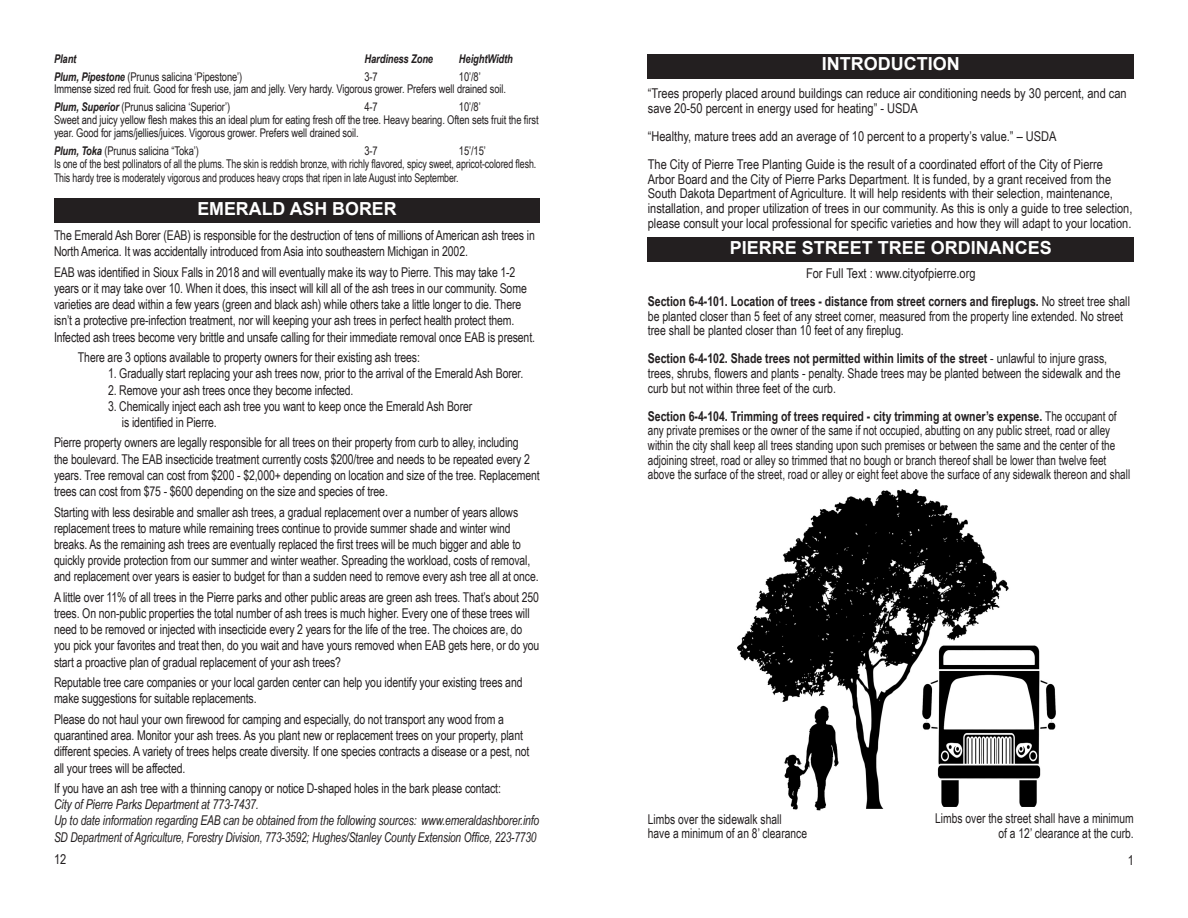
<style>
.page{position:relative;width:1188px;height:918px;background:#fff}
.page>*{position:absolute;margin:0;border:0;box-sizing:border-box;transform-origin:0 0}
.t1{font:700 18px "Arial";color:#fff}
.t2{font:13.5px/16.2px "Arial Narrow";letter-spacing:-.01em;color:#231f20;scale:.95 1}
.t3{font:13.5px/14.5px "Arial Narrow";letter-spacing:-.01em;color:#231f20}
.t4{font:13.5px/16.2px "Arial Narrow";letter-spacing:-.01em;color:#231f20;scale:.94 1}
.t5{font:13.5px/14.7px "Arial Narrow";letter-spacing:-.01em;color:#231f20;scale:.9 1}
.t6{font:italic 13.5px/16.2px "Arial Narrow";letter-spacing:-.01em;color:#231f20;scale:.95 1}
.t7{font:700 13.5px/28.2px "Arial Narrow";color:#231f20;text-align:center;scale:.95 1}
.t8{font:13.5px/14.2px "Arial Narrow";letter-spacing:-.01em;color:#231f20;scale:.93 1}
.t9{font:12px/12.8px "Arial Narrow";letter-spacing:-.01em;color:#231f20;scale:.95 1}
.t10{font:12px "Arial Narrow";letter-spacing:-.01em;color:#231f20;scale:.9 1}
.t11{font:italic 700 12px "Arial Narrow";letter-spacing:-.01em;color:#231f20;scale:.95 1}
.s1{font-weight:700;font-style:italic}
.s2{font-weight:400}
.s3{font-weight:700}
</style>
<div class="page">
<div style="left:54px;top:198px;width:486px;height:24px;background:#231f20"></div>
<div style="left:648px;top:54px;width:486px;height:25px;background:#231f20"></div>
<div style="left:648px;top:237px;width:486px;height:25px;background:#231f20"></div>
<img style="left:737px;top:489px;width:319px;height:322px">
<p class="t11" style="left:54px;top:49px;width:25px">Plant</p>
<p class="t11" style="left:365px;top:49px;width:74px">Hardiness Zone</p>
<p class="t11" style="left:459px;top:49px;width:58px">HeightWidth</p>
<p class="t9" style="left:54px;top:70px;width:200px"><span class="s1">Plum, Pipestone</span> (Prunus salicina ‘Pipestone’)</p>
<p class="t9" style="left:365px;top:70px;width:15px">3-7</p>
<p class="t9" style="left:54px;top:70px;width:477px;text-indent:405px">10’/8’<br>Immense sized red fruit. Good for fresh use, jam and jelly. Very hardy. Vigorous grower. Prefers well drained soil.</p>
<p class="t9" style="left:54px;top:100px;width:187px"><span class="s1">Plum, Superior</span> (Prunus salicina ‘Superior’)</p>
<p class="t9" style="left:365px;top:100px;width:15px">4-7</p>
<p class="t9" style="left:54px;top:100px;width:512px;text-indent:405px">10’/8’<br>Sweet and juicy yellow flesh makes this an ideal plum for eating fresh off the tree. Heavy bearing. Often sets fruit the first year. Good for jams/jellies/juices. Vigorous grower. Prefers well drained soil.</p>
<p class="t9" style="left:54px;top:144px;width:154px"><span class="s1">Plum, Toka</span> (Prunus salicina “Toka’)</p>
<p class="t9" style="left:365px;top:144px;width:15px">3-7</p>
<p class="t9" style="left:54px;top:144px;width:509px;text-indent:405px">15’/15’<br>Is one of the best pollinators of all the plums. The skin is reddish bronze, with richly flavored, spicy sweet, apricot-colored flesh.</p>
<p class="t10" style="left:54px;top:169px;width:451px">This hardy tree is moderately vigorous and produces heavy crops that ripen in late August into September.</p>
<h1 class="t1" style="left:197px;top:196px;width:201px">EMERALD ASH BORER</h1>
<p class="t2" style="left:54px;top:227px;width:508px">The Emerald Ash Borer (EAB) is responsible for the destruction of tens of millions of American ash trees in<br>North America. It was accidentally introduced from Asia into southeastern Michigan in 2002.</p>
<p class="t2" style="left:54px;top:263px;width:508px">EAB was identified in Sioux Falls in 2018 and will eventually make its way to Pierre. This may take 1-2 years or it may take over 10. When it does, this insect will kill all of the ash trees in our community. Some varieties are dead within a few years (green and black ash) while others take a little longer to die. There isn’t a protective pre-infection treatment, nor will keeping your ash trees in perfect health protect them.<br>Infected ash trees become very brittle and unsafe calling for their immediate removal once EAB is present.</p>
<p class="t2" style="left:78px;top:349px;width:362px">There are 3 options available to property owners for their existing ash trees:</p>
<p class="t2" style="left:108px;top:365px;width:439px">1. Gradually start replacing your ash trees now, prior to the arrival of the Emerald Ash Borer.</p>
<p class="t2" style="left:108px;top:381px;width:260px">2. Remove your ash trees once they become infected.</p>
<p class="t2" style="left:122px;top:397px;width:370px;text-indent:-14px">3. Chemically inject each ash tree you want to keep once the Emerald Ash Borer is identified in Pierre.</p>
<p class="t2" style="left:54px;top:434px;width:513px">Pierre property owners are legally responsible for all trees on their property from curb to alley, including<br>the boulevard. The EAB insecticide treatment currently costs $200/tree and needs to be repeated every 2 years. Tree removal can cost from $200 - $2,000+ depending on location and size of the tree. Replacement trees can cost from $75 - $600 depending on the size and species of tree.</p>
<p class="t4" style="left:54px;top:503px;width:517px">Starting with less desirable and smaller ash trees, a gradual replacement over a number of years allows replacement trees to mature while remaining trees continue to provide summer shade and winter wind breaks. As the remaining ash trees are eventually replaced the first trees will be much bigger and able to quickly provide protection from our summer and winter weather. Spreading the workload, costs of removal, and replacement over years is easier to budget for than a sudden need to remove every ash tree all at once.</p>
<p class="t2" style="left:54px;top:589px;width:513px">A little over 11% of all trees in the Pierre parks and other public areas are green ash trees. That’s about 250 trees. On non-public properties the total number of ash trees is much higher. Every one of these trees will need to be removed or injected with insecticide every 2 years for the life of the tree. The choices are, do you pick your favorites and treat then, do you wait and have yours removed when EAB gets here, or do you start a proactive plan of gradual replacement of your ash trees?</p>
<p class="t2" style="left:54px;top:674px;width:495px">Reputable tree care companies or your local garden center can help you identify your existing trees and make suggestions for suitable replacements.</p>
<p class="t2" style="left:54px;top:711px;width:502px">Please do not haul your own firewood for camping and especially, do not transport any wood from a quarantined area. Monitor your ash trees. As you plant new or replacement trees on your property, plant different species. A variety of trees helps create diversity. If one species contracts a disease or a pest, not all your trees will be affected.</p>
<p class="t2" style="left:54px;top:780px;width:472px">If you have an ash tree with a thinning canopy or notice D-shaped holes in the bark please contact:</p>
<p class="t6" style="left:54px;top:796px;width:512px">City of Pierre Parks Department at 773-7437.<br>Up to date information regarding EAB can be obtained from the following sources: www.emeraldashborer.info<br>SD Department of Agriculture, Forestry Division, 773-3592; Hughes/Stanley County Extension Office, 223-7730</p>
<p class="t3" style="left:54px;top:851px;width:14px">12</p>
<h1 class="t1" style="left:822px;top:51px;width:139px">INTRODUCTION</h1>
<p class="t3" style="left:648px;top:86px;width:480px">“Trees properly placed around buildings can reduce air conditioning needs by 30 percent, and can save 20-50 percent in energy used for heating” - USDA</p>
<p class="t3" style="left:648px;top:122px;width:457px;line-height:28px">“Healthy, mature trees add an average of 10 percent to a property’s value.” – USDA<br>The City of Pierre Tree Planting Guide is the result of a coordinated effort of the City of Pierre</p>
<p class="t3" style="left:648px;top:171px;width:486px">Arbor Board and the City of Pierre Parks Department. It is funded, by a grant received from the South Dakota Department of Agriculture. It will help residents with their selection, maintenance, installation, and proper utilization of trees in our community. As this is only a guide to tree selection, please consult your local professional for specific varieties and how they will adapt to your location.</p>
<h1 class="t1" style="left:730px;top:235px;width:324px">PIERRE STREET TREE ORDINANCES</h1>
<p class="t7" style="left:648px;top:258px;width:509px"><span class="s2">For Full Text : www.cityofpierre.org<br></span>Section 6-4-101. Location of trees - distance from street corners and fireplugs. <span class="s2">No street tree shall</span></p>
<p class="t2" style="left:648px;top:308px;width:502px;line-height:14.5px">be planted closer than 5 feet of any street corner, measured from the property line extended. No street tree shall be planted closer than 10 feet of any fireplug.</p>
<p class="t2" style="left:648px;top:351px;width:499px;line-height:14.5px"><span class="s3">Section 6-4-102. Shade trees not permitted within limits of the street</span> - unlawful to injure grass, trees, shrubs, flowers and plants - penalty. Shade trees may be planted between the sidewalk and the curb but not within three feet of the curb.</p>
<p class="t5" style="left:648px;top:408px;width:538px"><span class="s3">Section 6-4-104. Trimming of trees required - city trimming at owner’s expense.</span> The occupant of any private premises or the owner of the same if not occupied, abutting on any public street, road or alley within the city shall keep all trees standing upon such premises or between the same and the center of the adjoining street, road or alley so trimmed that no bough or branch thereof shall be lower than twelve feet above the surface of the street, road or alley or eight feet above the surface of any sidewalk thereon and shall</p>
<p class="t8" style="left:648px;top:812px;width:173px">Limbs over the sidewalk shall have a minimum of an 8’ clearance</p>
<p class="t8" style="left:935px;top:811px;width:215px;text-align:right">Limbs over the street shall have a minimum of a 12’ clearance at the curb.</p>
<p class="t3" style="left:1128px;top:852px;width:8px">1</p>
</div>
